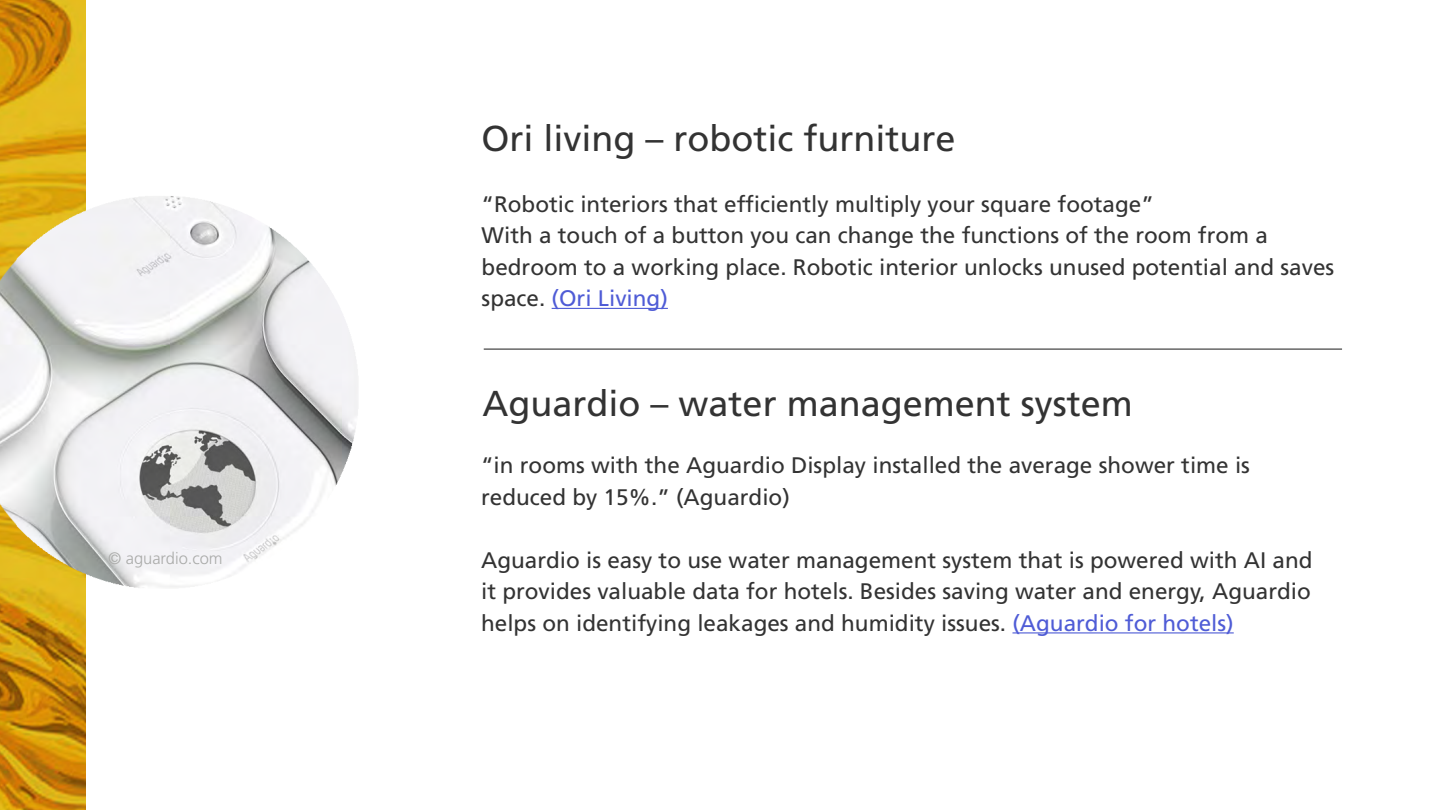
<style>
.page{position:relative;width:1440px;height:810px;background:#fff}
.page>*{position:absolute;margin:0;border:0;box-sizing:border-box;transform-origin:0 0}
.t1{font:36px "Frutiger LT Std";color:#333}
.t2{font:22.5px/31.5px "Frutiger LT Std";color:#333}
.t3{font:300 16.5px "Frutiger LT";color:#aaaba9}
.s1{color:#4f5cd6}
</style>
<div class="page">
<img style="left:0;top:0;width:86px;height:810px">
<img style="left:0;top:174px;width:358px;height:431px">
<hr style="left:484px;top:349px;width:858px;height:1px;background:#333">
<hr style="left:552px;top:308px;width:116px;height:1px;background:#4f5cd6">
<hr style="left:1012px;top:632px;width:222px;height:1px;background:#4f5cd6">
<p class="t3" style="left:108px;top:549px;width:116px">© aguardio.com</p>
<p class="t1" style="left:482px;top:118px;width:476px">Ori living – robotic furniture</p>
<p class="t2" style="left:482px;top:188px;width:674px">“Robotic interiors that efficiently multiply your square footage”</p>
<p class="t2" style="left:482px;top:220px;width:854px">With a touch of a button you can change the functions of the room from a bedroom to a working place. Robotic interior unlocks unused potential and saves space. <span class="s1">(Ori Living)</span></p>
<p class="t1" style="left:483px;top:383px;width:652px">Aguardio – water management system</p>
<p class="t2" style="left:481px;top:450px;width:770px">“in rooms with the Aguardio Display installed the average shower time is reduced by 15%.” (Aguardio)</p>
<p class="t2" style="left:481px;top:544px;width:833px;text-align:justify">Aguardio is easy to use water management system that is powered with AI and it provides valuable data for hotels. Besides saving water and energy, Aguardio helps on identifying leakages and humidity issues. <span class="s1">(Aguardio for hotels)</span></p>
</div>
